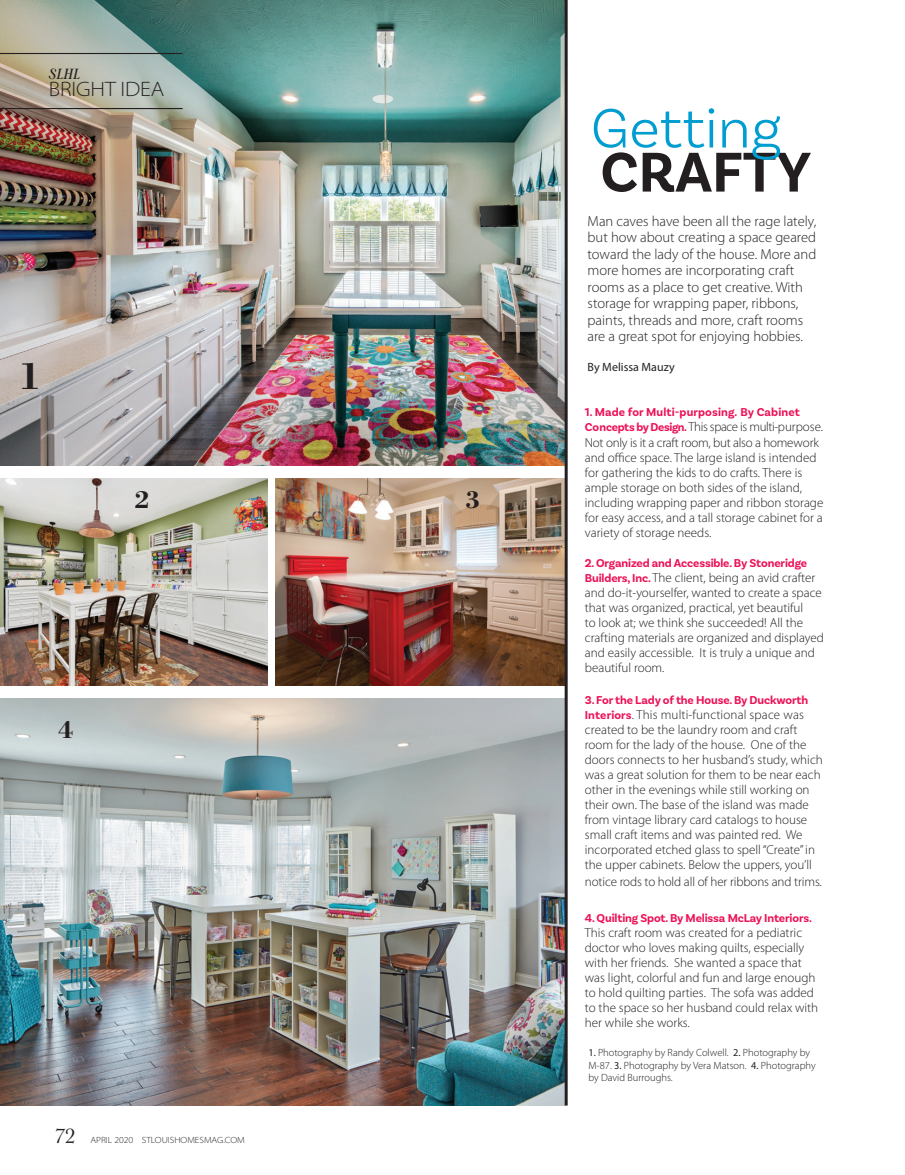
<style>
.page{position:relative;width:905px;height:1175px;background:#fff}
.page>*{position:absolute;margin:0;border:0;box-sizing:border-box;transform-origin:0 0}
.EVENT_TEXT{font:300 58.8px "Basic Sans";color:#009ed0}
.EVENT_TEXT-2{font:700 58.8px "Basic Sans";color:#231f20}
.EVENT_TEXT-3{font:700 39.3px "Bodoni";color:#231f20}
.EVENT_TEXT-4{font:700 25.5px "Bodoni";color:#231f20}
.STRAPLINE_TEXT_A{font:300 semi-expanded 21px "Myriad Pro";letter-spacing:-.005em;color:#231f20}
.t1{font:21px "Patchouli Display";color:#231f20}
.STRAPLINE_TEXT_A-2{font:italic 700 14.7px "Patchouli Display";color:#231f20}
.EVENT_TEXT-5{font:300 14.55px/16.5px "Myriad Pro";color:#231f20}
.EVENT_TEXT-6{font:300 13.05px/15px "Myriad Pro";color:#231f20}
.EVENT_TEXT-7{font:700 12px "Basic Sans";letter-spacing:-.01em;color:#ed1156}
.EVENT_TEXT-8{font:700 12px "Basic Sans";letter-spacing:.01em;color:#ed1156}
.EVENT_TEXT-9{font:12px "Myriad Pro";color:#231f20}
.EVENT_TEXT-10{font:300 10.5px/12.6px "Myriad Pro";color:#231f20}
.t2{font:300 semi-expanded 9px "Myriad Pro";letter-spacing:-.005em;color:#231f20}
.s1{font-family:"Basic Sans";font-weight:700;font-size:12px;color:#ed1156}
.s2{font-weight:400}
</style>
<div class="page">
<img style="left:0;top:0;width:564px;height:465px">
<img style="left:0;top:698px;width:564px;height:407px">
<hr style="left:0;top:108px;width:183px;height:1px;background:#231f20">
<hr style="left:0;top:53px;width:183px;height:1px;background:#231f20">
<img style="left:275px;top:478px;width:289px;height:208px">
<img style="left:0;top:478px;width:267px;height:208px">
<hr style="left:564px;top:0;width:3px;height:1105px;background:#231f20">
<p class="STRAPLINE_TEXT_A-2" style="left:49px;top:65px;width:33px">slhl</p>
<p class="STRAPLINE_TEXT_A" style="left:49px;top:77px;width:117px">BRIGHT IDEA</p>
<p class="EVENT_TEXT-3" style="left:18px;top:351px;width:26px">1</p>
<p class="EVENT_TEXT-4" style="left:134px;top:484px;width:17px">2</p>
<p class="EVENT_TEXT-4" style="left:465px;top:484px;width:17px">3</p>
<p class="EVENT_TEXT-4" style="left:58px;top:714px;width:17px">4</p>
<h3 class="t1" style="left:54px;top:1123px;width:24px">72</h3>
<p class="t2" style="left:90px;top:1134px;width:156px">APRIL 2020 STLOUISHOMESMAG.COM</p>
<p class="EVENT_TEXT" style="left:590px;top:93px;width:192px">Getting</p>
<p class="EVENT_TEXT-2" style="left:600px;top:136px;width:212px">CRAFTY</p>
<p class="EVENT_TEXT-5" style="left:587px;top:213px;width:230px">Man caves have been all the rage lately, but how about creating a space geared toward the lady of the house. More and more homes are incorporating craft rooms as a place to get creative. With storage for wrapping paper, ribbons, paints, threads and more, craft rooms are a great spot for enjoying hobbies.</p>
<p class="EVENT_TEXT-9" style="left:587px;top:360px;width:89px">By Melissa Mauzy</p>
<p class="EVENT_TEXT-8" style="left:585px;top:404px;width:216px">1. Made for Multi-purposing. By Cabinet</p>
<p class="EVENT_TEXT-6" style="left:585px;top:420px;width:240px"><span class="s1">Concepts by Design.</span> This space is multi-purpose.<br>Not only is it a craft room, but also a homework and office space. The large island is intended for gathering the kids to do crafts. There is ample storage on both sides of the island, including wrapping paper and ribbon storage for easy access, and a tall storage cabinet for a variety of storage needs.</p>
<p class="EVENT_TEXT-7" style="left:585px;top:555px;width:224px">2. Organized and Accessible. By Stoneridge</p>
<p class="EVENT_TEXT-6" style="left:585px;top:570px;width:240px"><span class="s1">Builders, Inc.</span> The client, being an avid crafter and do-it-yourselfer, wanted to create a space that was organized, practical, yet beautiful<br>to look at; we think she succeeded! All the crafting materials are organized and displayed and easily accessible. It is truly a unique and beautiful room.</p>
<p class="EVENT_TEXT-7" style="left:585px;top:692px;width:225px">3. For the Lady of the House. By Duckworth</p>
<p class="EVENT_TEXT-6" style="left:585px;top:707px;width:239px"><span class="s1">Interiors</span>. This multi-functional space was created to be the laundry room and craft room for the lady of the house. One of the doors connects to her husband’s study, which was a great solution for them to be near each other in the evenings while still working on their own. The base of the island was made from vintage library card catalogs to house small craft items and was painted red. We incorporated etched glass to spell “Create” in the upper cabinets. Below the uppers, you’ll</p>
<p class="EVENT_TEXT-6" style="left:585px;top:874px;width:238px">notice rods to hold all of her ribbons and trims.</p>
<p class="EVENT_TEXT-7" style="left:585px;top:910px;width:228px">4. Quilting Spot. By Melissa McLay Interiors.</p>
<p class="EVENT_TEXT-6" style="left:585px;top:925px;width:235px">This craft room was created for a pediatric doctor who loves making quilts, especially with her friends. She wanted a space that was light, colorful and fun and large enough to hold quilting parties. The sofa was added to the space so her husband could relax with her while she works.</p>
<p class="EVENT_TEXT-10" style="left:588px;top:1046px;width:229px"><span class="s2">1.</span> Photography by Randy Colwell. <span class="s2">2.</span> Photography by<br>M-87. <span class="s2">3.</span> Photography by Vera Matson. <span class="s2">4.</span> Photography by David Burroughs.</p>
</div>
